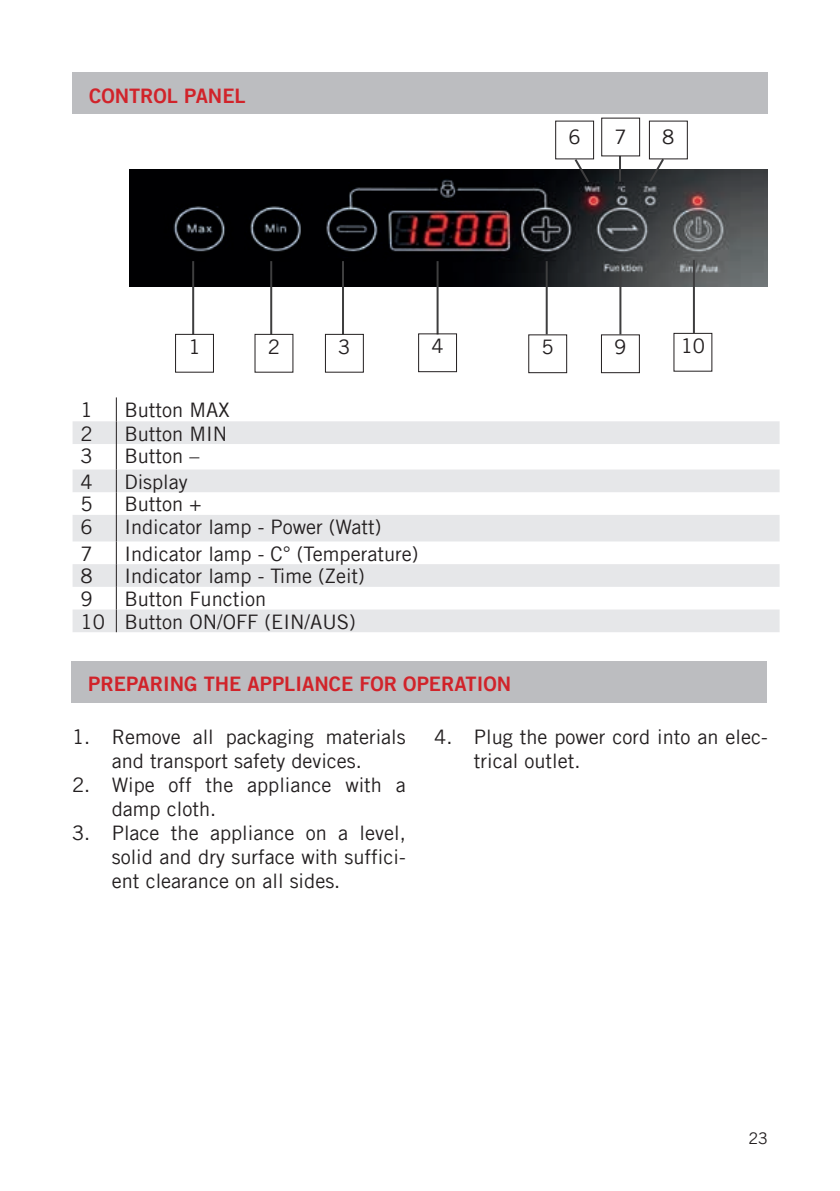
<style>
.page{position:relative;width:840px;height:1191px;background:#fff}
.page>*{position:absolute;margin:0;border:0;box-sizing:border-box;transform-origin:0 0}
.t1{font:20px/24px "Trade Gothic LT Com";color:#231f20}
.t2{font:20px "Trade Gothic LT Com Bd 2";color:#d1232a}
.t3{font:16px "Trade Gothic LT Com";color:#231f20}
</style>
<div class="page">
<div style="left:72px;top:72px;width:695px;height:42px;background:#bcbdc0"></div>
<svg style="left:72px;top:421px;width:707px;height:211px;fill:#e6e7e9"></svg>
<svg style="left:116px;top:397px;width:1px;height:235px"></svg>
<img style="left:129px;top:169px;width:638px;height:118px">
<hr style="left:270px;top:261px;width:2px;height:73px;background:#3e3e3f">
<hr style="left:192px;top:261px;width:2px;height:73px;background:#3e3e3f">
<hr style="left:342px;top:261px;width:2px;height:73px;background:#3e3e3f">
<hr style="left:436px;top:261px;width:2px;height:73px;background:#3e3e3f">
<hr style="left:545px;top:261px;width:2px;height:73px;background:#3e3e3f">
<svg style="left:572px;top:159px;width:19px;height:26px"></svg>
<hr style="left:618px;top:156px;width:2px;height:26px;background:#3e3e3f">
<svg style="left:647px;top:159px;width:18px;height:25px"></svg>
<hr style="left:619px;top:261px;width:2px;height:73px;background:#3e3e3f">
<div style="left:175px;top:334px;width:38px;height:38px;border:1px solid #231f20"></div>
<div style="left:325px;top:334px;width:38px;height:38px;border:1px solid #231f20"></div>
<div style="left:418px;top:333px;width:38px;height:39px;border:1px solid #231f20"></div>
<div style="left:528px;top:334px;width:38px;height:39px;border:1px solid #231f20"></div>
<div style="left:601px;top:334px;width:38px;height:39px;border:1px solid #231f20"></div>
<hr style="left:692px;top:260px;width:2px;height:73px;background:#3e3e3f">
<div style="left:71px;top:660px;width:695px;height:42px;background:#bcbdc0"></div>
<p class="t2" style="left:89px;top:83px;width:158px">CONTROL PANEL</p>
<p class="t1" style="left:568px;top:125px;width:14px">6</p>
<p class="t1" style="left:614px;top:125px;width:14px">7</p>
<p class="t1" style="left:662px;top:125px;width:14px">8</p>
<p class="t1" style="left:188px;top:334px;width:14px">1</p>
<p class="t1" style="left:268px;top:334px;width:14px">2</p>
<p class="t1" style="left:338px;top:334px;width:14px">3</p>
<p class="t1" style="left:431px;top:334px;width:14px">4</p>
<p class="t1" style="left:541px;top:335px;width:14px">5</p>
<p class="t1" style="left:81px;top:397px;width:14px">1</p>
<p class="t1" style="left:124px;top:397px;width:107px">Button MAX</p>
<p class="t1" style="left:81px;top:421px;width:14px">2</p>
<p class="t1" style="left:124px;top:421px;width:104px">Button MIN</p>
<p class="t1" style="left:81px;top:444px;width:14px">3</p>
<p class="t1" style="left:124px;top:444px;width:77px">Button –</p>
<p class="t1" style="left:81px;top:469px;width:14px">4</p>
<p class="t1" style="left:124px;top:469px;width:65px">Display</p>
<p class="t1" style="left:81px;top:492px;width:14px">5</p>
<p class="t1" style="left:124px;top:492px;width:79px">Button +</p>
<p class="t1" style="left:81px;top:515px;width:14px">6</p>
<p class="t1" style="left:124px;top:515px;width:258px">Indicator lamp - Power (Watt)</p>
<p class="t1" style="left:81px;top:541px;width:14px">7</p>
<p class="t1" style="left:124px;top:541px;width:295px">Indicator lamp - C° (Temperature)</p>
<p class="t1" style="left:81px;top:564px;width:14px">8</p>
<p class="t1" style="left:124px;top:564px;width:242px">Indicator lamp - Time (Zeit)</p>
<p class="t1" style="left:81px;top:586px;width:14px">9</p>
<p class="t1" style="left:81px;top:587px;width:276px;line-height:22.6px;text-indent:44px">Button Function<br>10 Button ON/OFF (EIN/AUS)</p>
<p class="t1" style="left:614px;top:335px;width:14px">9</p>
<p class="t1" style="left:680px;top:333px;width:26px">10</p>
<p class="t2" style="left:88px;top:671px;width:424px">PREPARING THE APPLIANCE FOR OPERATION</p>
<p class="t1" style="left:72px;top:725px;width:335px;text-align:center">1. Remove all packaging materials and transport safety devices.</p>
<p class="t1" style="left:112px;top:773px;width:295px;text-indent:-40px">2. Wipe off the appliance with a damp cloth.</p>
<p class="t1" style="left:112px;top:821px;width:295px;text-align:justify;text-indent:-40px">3. Place the appliance on a level, solid and dry surface with suffici&shy;ent clearance on all sides.</p>
<p class="t1" style="left:473px;top:725px;width:295px;text-indent:-40px">4. Plug the power cord into an elec&shy;trical outlet.</p>
<p class="t3" style="left:748px;top:1128px;width:21px">23</p>
</div>
